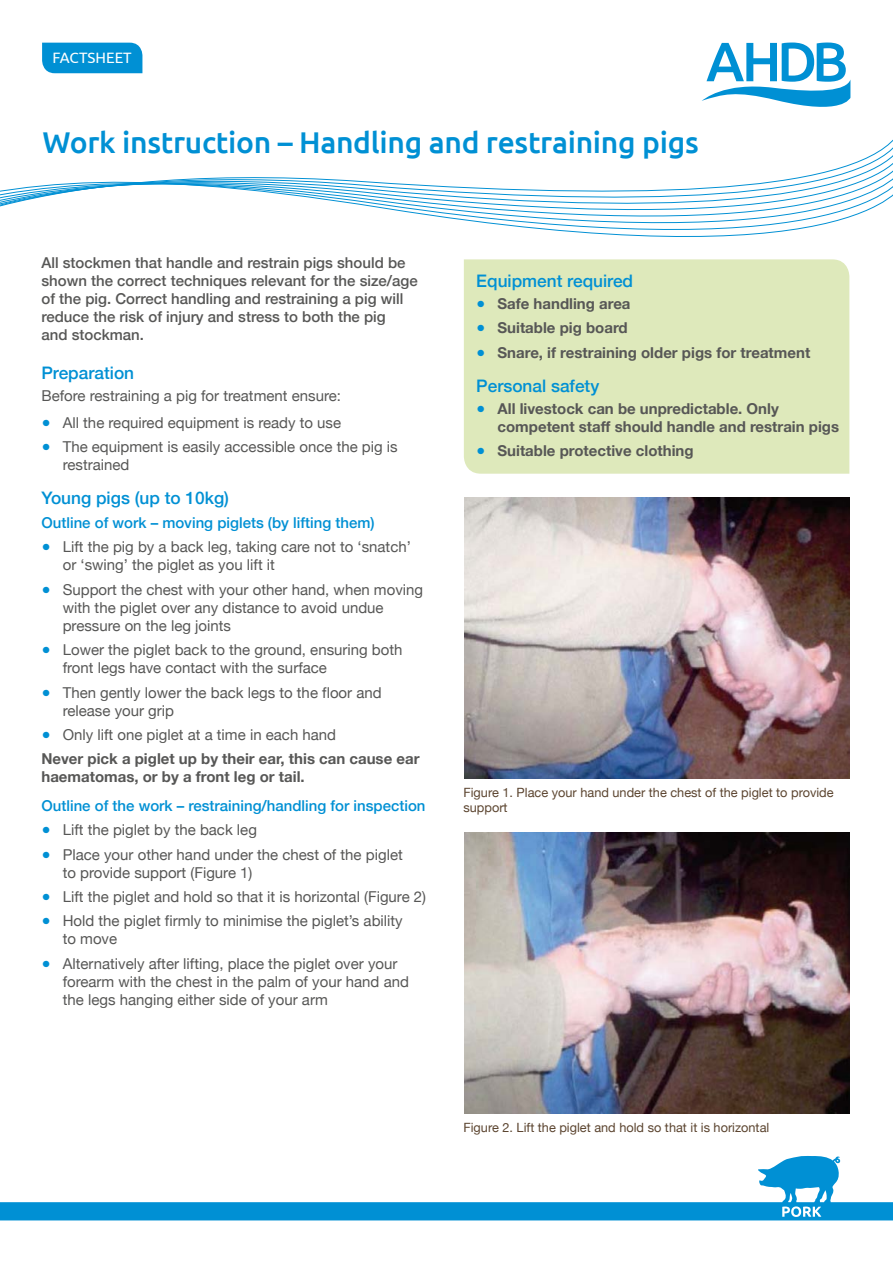
<style>
.page{position:relative;width:893px;height:1263px;background:#fff}
.page>*{position:absolute;margin:0;border:0;box-sizing:border-box;transform-origin:0 0}
.MAIN_TITLE{font:500 30px "Ubuntu";letter-spacing:-.01em;color:#0090d4}
.BLUE_SUB_HEADING_1{font:500 17.25px "Helvetica Neue";color:#0090d4}
.MAIN_BODY{font:15px/18px "Helvetica Neue";color:#575756}
.MAIN_BODY-2{font:700 15px/18px "Helvetica Neue";color:#575756}
.MAIN_BODY-3{font:500 15px/18px "Helvetica Neue";color:#575756}
.BLUE_SUB_HEADING_2{font:500 15px "Helvetica Neue";color:#0090d4}
.FACT_SHEET_TAB{font:15px "Ubuntu";color:#fff}
.MAIN_CAPTION{font:12.75px/15.3px "Helvetica Neue";color:#5c4530}
.s1{color:#0090d4}
.s2{font-weight:400;color:#0090d4}
</style>
<div class="page">
<svg style="left:702px;top:43px;width:148px;height:64px"></svg>
<svg style="left:0;top:139px;width:893px;height:98px"></svg>
<div style="left:42px;top:43px;width:100px;height:30px;background:#0090d4"></div>
<div style="left:464px;top:259px;width:385px;height:215px;background:#dee9bb"></div>
<img style="left:464px;top:497px;width:386px;height:281px">
<img style="left:464px;top:832px;width:386px;height:281px">
<svg style="left:0;top:1156px;width:893px;height:64px"></svg>
<p class="FACT_SHEET_TAB" style="left:53px;top:48px;width:81px">FACTSHEET</p>
<p class="MAIN_TITLE" style="left:43px;top:124px;width:658px">Work instruction – Handling and restraining pigs</p>
<p class="MAIN_BODY-3" style="left:41px;top:253px;width:378px">All stockmen that handle and restrain pigs should be shown the correct techniques relevant for the size/age of the pig. Correct handling and restraining a pig will reduce the risk of injury and stress to both the pig<br>and stockman.</p>
<p class="BLUE_SUB_HEADING_1" style="left:41px;top:359px;width:94px">Preparation</p>
<p class="MAIN_BODY" style="left:41px;top:388px;width:301px">Before restraining a pig for treatment ensure:</p>
<p class="MAIN_BODY" style="left:41px;top:414px;width:301px"><span class="s1">●</span> All the required equipment is ready to use</p>
<p class="MAIN_BODY" style="left:63px;top:438px;width:337px;text-indent:-21px"><span class="s1">●</span> The equipment is easily accessible once the pig is restrained</p>
<p class="BLUE_SUB_HEADING_1" style="left:41px;top:484px;width:189px">Young pigs (up to 10kg)</p>
<p class="BLUE_SUB_HEADING_2" style="left:41px;top:511px;width:335px">Outline of work – moving piglets (by lifting them)</p>
<p class="MAIN_BODY" style="left:63px;top:539px;width:350px;text-indent:-21px"><span class="s1">●</span> Lift the pig by a back leg, taking care not to ‘snatch’ or ‘swing’ the piglet as you lift it</p>
<p class="MAIN_BODY" style="left:63px;top:581px;width:362px;text-indent:-21px"><span class="s1">●</span> Support the chest with your other hand, when moving with the piglet over any distance to avoid undue pressure on the leg joints</p>
<p class="MAIN_BODY" style="left:63px;top:642px;width:341px;text-indent:-21px"><span class="s1">●</span> Lower the piglet back to the ground, ensuring both front legs have contact with the surface</p>
<p class="MAIN_BODY" style="left:63px;top:684px;width:320px;text-indent:-21px"><span class="s1">●</span> Then gently lower the back legs to the floor and release your grip</p>
<p class="MAIN_BODY" style="left:41px;top:726px;width:296px"><span class="s1">●</span> Only lift one piglet at a time in each hand</p>
<p class="MAIN_BODY-2" style="left:41px;top:750px;width:380px">Never pick a piglet up by their ear, this can cause ear haematomas, or by a front leg or tail.</p>
<p class="BLUE_SUB_HEADING_2" style="left:41px;top:793px;width:386px">Outline of the work – restraining/handling for inspection</p>
<p class="MAIN_BODY" style="left:41px;top:822px;width:217px"><span class="s1">●</span> Lift the piglet by the back leg</p>
<p class="MAIN_BODY" style="left:63px;top:846px;width:342px;text-indent:-21px"><span class="s1">●</span> Place your other hand under the chest of the piglet to provide support (Figure 1)</p>
<p class="MAIN_BODY" style="left:41px;top:888px;width:386px"><span class="s1">●</span> Lift the piglet and hold so that it is horizontal (Figure 2)</p>
<p class="MAIN_BODY" style="left:63px;top:913px;width:342px;text-indent:-21px"><span class="s1">●</span> Hold the piglet firmly to minimise the piglet’s ability to move</p>
<p class="MAIN_BODY" style="left:63px;top:955px;width:348px;text-indent:-21px"><span class="s1">●</span> Alternatively after lifting, place the piglet over your forearm with the chest in the palm of your hand and the legs hanging either side of your arm</p>
<p class="BLUE_SUB_HEADING_1" style="left:476px;top:267px;width:158px">Equipment required</p>
<p class="MAIN_BODY-2" style="left:476px;top:295px;width:156px"><span class="s2">●</span> Safe handling area</p>
<p class="MAIN_BODY-2" style="left:476px;top:319px;width:153px"><span class="s2">●</span> Suitable pig board</p>
<p class="MAIN_BODY-2" style="left:476px;top:344px;width:335px"><span class="s2">●</span> Snare, if restraining older pigs for treatment</p>
<p class="BLUE_SUB_HEADING_1" style="left:476px;top:371px;width:125px">Personal safety</p>
<p class="MAIN_BODY-2" style="left:497px;top:400px;width:343px;text-indent:-21px"><span class="s2">●</span> All livestock can be unpredictable. Only competent staff should handle and restrain pigs</p>
<p class="MAIN_BODY-2" style="left:476px;top:442px;width:219px"><span class="s2">●</span> Suitable protective clothing</p>
<p class="MAIN_CAPTION" style="left:463px;top:785px;width:372px">Figure 1. Place your hand under the chest of the piglet to provide support</p>
<p class="MAIN_CAPTION" style="left:463px;top:1120px;width:307px">Figure 2. Lift the piglet and hold so that it is horizontal</p>
</div>
